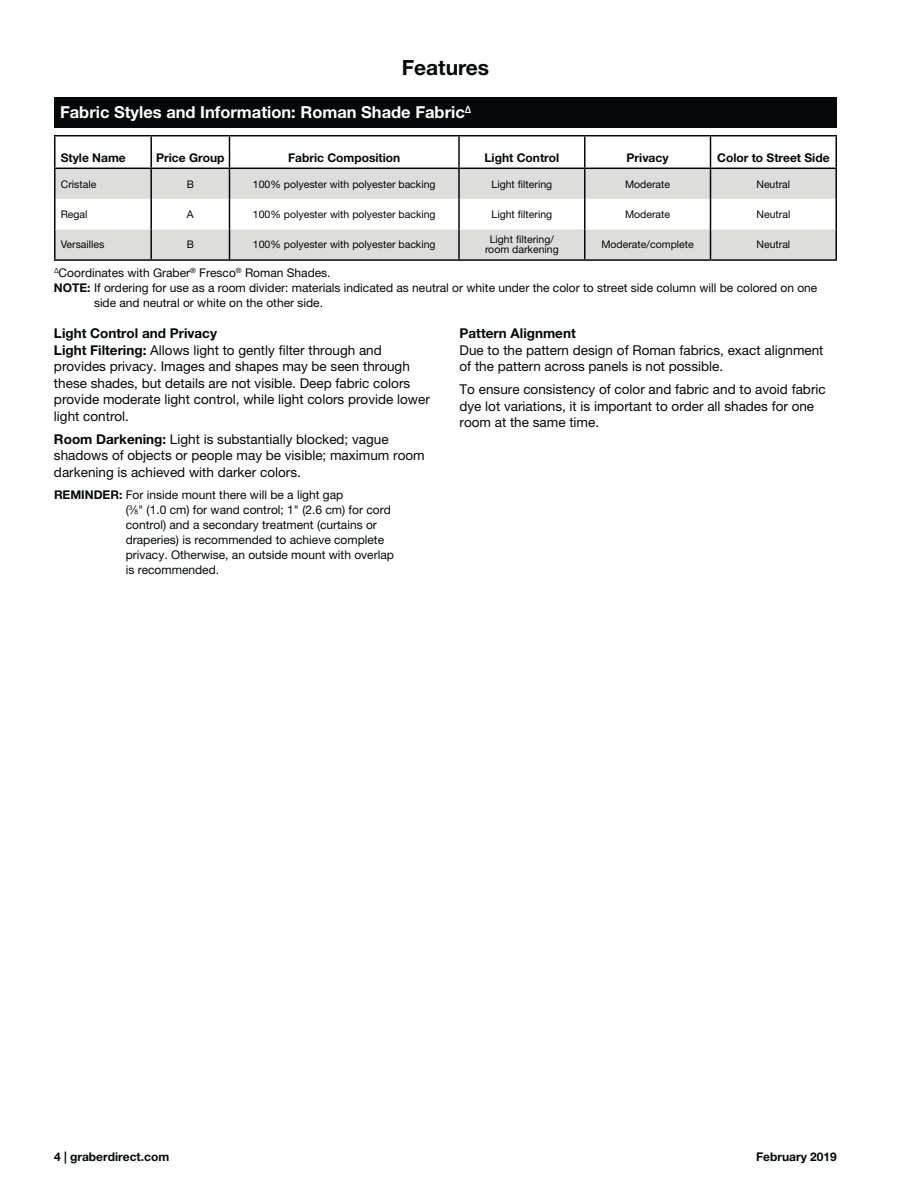
<style>
.page{position:relative;width:918px;height:1188px;background:#fff}
.page>*{position:absolute;margin:0;border:0;box-sizing:border-box;transform-origin:0 0}
.t1{font:700 21px "Helvetica Neue LT Std";color:#040809}
.t2{font:700 16.5px "Helvetica Neue LT Std";color:#fff}
.t3{font:13.5px/16.5px "Helvetica Neue LT Std";color:#040809}
.t4{font:700 13.5px "Helvetica Neue LT Std";color:#040809}
.t5{font:12px/15px "Helvetica Neue LT Std";color:#040809}
.t6{font:700 12px "Helvetica Neue LT Std";color:#040809}
.t7{font:10.5px/10.5px "Helvetica Neue LT Std";color:#040809;text-align:center}
.s1{font-weight:700}
.s2{font-size:6.6px}
</style>
<div class="page">
<svg style="left:56px;top:168px;width:780px;height:92px;fill:#dddddc"></svg>
<hr style="left:54px;top:135px;width:97px;height:1px;background:#040809">
<hr style="left:54px;top:136px;width:2px;height:32px;background:#040809">
<hr style="left:151px;top:135px;width:79px;height:1px;background:#040809">
<hr style="left:150px;top:136px;width:2px;height:32px;background:#040809">
<hr style="left:230px;top:135px;width:229px;height:1px;background:#040809">
<hr style="left:229px;top:136px;width:1px;height:32px;background:#040809">
<hr style="left:459px;top:135px;width:126px;height:1px;background:#040809">
<hr style="left:458px;top:136px;width:2px;height:32px;background:#040809">
<hr style="left:585px;top:135px;width:125px;height:1px;background:#040809">
<hr style="left:584px;top:136px;width:1px;height:32px;background:#040809">
<hr style="left:711px;top:135px;width:126px;height:1px;background:#040809">
<hr style="left:710px;top:136px;width:1px;height:32px;background:#040809">
<hr style="left:836px;top:136px;width:1px;height:32px;background:#040809">
<hr style="left:54px;top:168px;width:97px;height:1px;background:#040809">
<hr style="left:54px;top:169px;width:2px;height:30px;background:#040809">
<hr style="left:151px;top:168px;width:79px;height:1px;background:#040809">
<hr style="left:150px;top:169px;width:2px;height:30px;background:#040809">
<hr style="left:230px;top:168px;width:229px;height:1px;background:#040809">
<hr style="left:229px;top:169px;width:1px;height:30px;background:#040809">
<hr style="left:459px;top:168px;width:126px;height:1px;background:#040809">
<hr style="left:458px;top:169px;width:2px;height:30px;background:#040809">
<hr style="left:585px;top:168px;width:125px;height:1px;background:#040809">
<hr style="left:584px;top:169px;width:1px;height:30px;background:#040809">
<hr style="left:711px;top:168px;width:126px;height:1px;background:#040809">
<hr style="left:710px;top:169px;width:1px;height:30px;background:#040809">
<hr style="left:836px;top:169px;width:1px;height:30px;background:#040809">
<hr style="left:54px;top:199px;width:2px;height:30px;background:#040809">
<hr style="left:150px;top:199px;width:2px;height:30px;background:#040809">
<hr style="left:229px;top:199px;width:1px;height:30px;background:#040809">
<hr style="left:458px;top:199px;width:2px;height:30px;background:#040809">
<hr style="left:584px;top:199px;width:1px;height:30px;background:#040809">
<hr style="left:710px;top:199px;width:1px;height:30px;background:#040809">
<hr style="left:836px;top:199px;width:1px;height:30px;background:#040809">
<hr style="left:54px;top:229px;width:2px;height:30px;background:#040809">
<hr style="left:150px;top:229px;width:2px;height:30px;background:#040809">
<hr style="left:229px;top:229px;width:1px;height:30px;background:#040809">
<hr style="left:458px;top:229px;width:2px;height:30px;background:#040809">
<hr style="left:584px;top:229px;width:1px;height:30px;background:#040809">
<hr style="left:710px;top:229px;width:1px;height:30px;background:#040809">
<hr style="left:836px;top:229px;width:1px;height:30px;background:#040809">
<hr style="left:54px;top:259px;width:656px;height:2px;background:#040809">
<hr style="left:711px;top:259px;width:126px;height:2px;background:#040809">
<div style="left:54px;top:97px;width:783px;height:30px;background:#040809"></div>
<h1 class="t1" style="left:402px;top:60px;width:89px">Features</h1>
<p class="t2" style="left:60px;top:106px;width:413px">Fabric Styles and Information: Roman Shade Fabric<sup>Δ</sup></p>
<p class="t6" style="left:61px;top:154px;width:67px">Style Name</p>
<p class="t6" style="left:156px;top:154px;width:70px">Price Group</p>
<p class="t6" style="left:288px;top:154px;width:114px">Fabric Composition</p>
<p class="t6" style="left:485px;top:154px;width:76px">Light Control</p>
<p class="t6" style="left:627px;top:154px;width:43px">Privacy</p>
<p class="t6" style="left:717px;top:154px;width:114px">Color to Street Side</p>
<p class="t7" style="left:61px;top:180px;width:37px">Cristale</p>
<p class="t7" style="left:187px;top:180px;width:9px">B</p>
<p class="t7" style="left:253px;top:180px;width:184px">100% polyester with polyester backing</p>
<p class="t7" style="left:492px;top:180px;width:62px">Light filtering</p>
<p class="t7" style="left:625px;top:180px;width:47px">Moderate</p>
<p class="t7" style="left:756px;top:180px;width:35px">Neutral</p>
<p class="t7" style="left:61px;top:210px;width:28px">Regal</p>
<p class="t7" style="left:187px;top:210px;width:8px">A</p>
<p class="t7" style="left:253px;top:210px;width:184px">100% polyester with polyester backing</p>
<p class="t7" style="left:492px;top:210px;width:62px">Light filtering</p>
<p class="t7" style="left:625px;top:210px;width:47px">Moderate</p>
<p class="t7" style="left:756px;top:210px;width:35px">Neutral</p>
<p class="t7" style="left:61px;top:240px;width:45px">Versailles</p>
<p class="t7" style="left:187px;top:240px;width:9px">B</p>
<p class="t7" style="left:253px;top:240px;width:184px">100% polyester with polyester backing</p>
<p class="t7" style="left:485px;top:235px;width:75px">Light filtering/ room darkening</p>
<p class="t7" style="left:601px;top:240px;width:94px">Moderate/complete</p>
<p class="t7" style="left:756px;top:240px;width:35px">Neutral</p>
<p class="t5" style="left:54px;top:266px;width:278px"><sup>Δ</sup>Coordinates with Graber<sup>®</sup> Fresco<sup>®</sup> Roman Shades.</p>
<p class="t5" style="left:54px;top:281px;width:765px"><span class="s1">NOTE:</span> If ordering for use as a room divider: materials indicated as neutral or white under the color to street side column will be colored on one</p>
<p class="t5" style="left:94px;top:296px;width:231px">side and neutral or white on the other side.</p>
<p class="t3" style="left:54px;top:327px;width:377px"><span class="s1">Light Control and Privacy<br>Light Filtering:</span> Allows light to gently filter through and provides privacy. Images and shapes may be seen through these shades, but details are not visible. Deep fabric colors provide moderate light control, while light colors provide lower light control.</p>
<p class="t3" style="left:54px;top:432px;width:372px"><span class="s1">Room Darkening:</span> Light is substantially blocked; vague shadows of objects or people may be visible; maximum room darkening is achieved with darker colors.</p>
<p class="t5" style="left:126px;top:488px;width:270px;text-indent:-72px"><span class="s1">REMINDER:</span> For inside mount there will be a light gap<br>(<sup>3</sup>⁄<span class="s2">8</span>" (1.0 cm) for wand control; 1" (2.6 cm) for cord control) and a secondary treatment (curtains or draperies) is recommended to achieve complete privacy. Otherwise, an outside mount with overlap is recommended.</p>
<p class="t4" style="left:460px;top:328px;width:118px">Pattern Alignment</p>
<p class="t3" style="left:460px;top:343px;width:365px">Due to the pattern design of Roman fabrics, exact alignment of the pattern across panels is not possible.</p>
<p class="t3" style="left:460px;top:383px;width:368px">To ensure consistency of color and fabric and to avoid fabric dye lot variations, it is important to order all shades for one room at the same time.</p>
<p class="t6" style="left:54px;top:1152px;width:117px">4 | graberdirect.com</p>
<p class="t6" style="left:756px;top:1152px;width:82px">February 2019</p>
</div>
